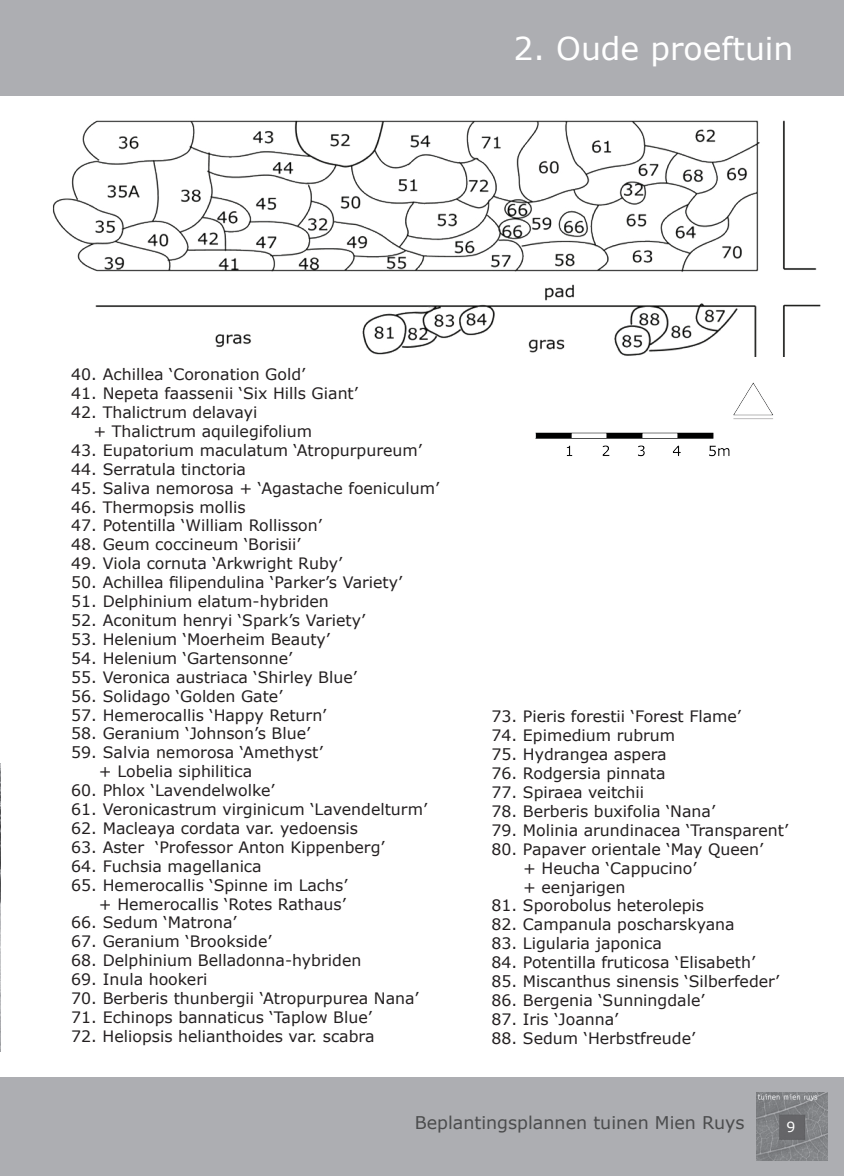
<style>
.page{position:relative;width:844px;height:1176px;background:#fff}
.page>*{position:absolute;margin:0;border:0;box-sizing:border-box;transform-origin:0 0}
.t1{font:31.5px "Verdana";color:#fff}
.t2{font:17.5px "Verdana";color:#4b4c4d}
.t3{font:15.75px/18.9px "Verdana";color:#231f20}
.t4{font:14px "Verdana";color:#fff}
</style>
<div class="page">
<div style="left:0;top:1077px;width:843px;height:99px;background:#adaeb2"></div>
<div style="left:0;top:0;width:843px;height:96px;background:#adaeb2"></div>
<img style="left:756px;top:1093px;width:71px;height:68px">
<img style="left:52px;top:120px;width:769px;height:237px">
<img style="left:535px;top:432px;width:195px;height:25px">
<img style="left:0;top:764px;width:1px;height:287px">
<img style="left:733px;top:382px;width:40px;height:38px">
<h1 class="t1" style="left:513px;top:28px;width:281px">2. Oude proeftuin</h1>
<p class="t3" style="left:71px;top:364px;width:236px">40. Achillea ‘Coronation Gold’</p>
<p class="t3" style="left:71px;top:383px;width:288px">41. Nepeta faassenii ‘Six Hills Giant’</p>
<p class="t3" style="left:93px;top:402px;width:220px;text-indent:-22px">42. Thalictrum delavayi<br>+ Thalictrum aquilegifolium</p>
<p class="t3" style="left:71px;top:440px;width:352px">43. Eupatorium maculatum ‘Atropurpureum’</p>
<p class="t3" style="left:71px;top:459px;width:176px">44. Serratula tinctoria</p>
<p class="t3" style="left:71px;top:478px;width:369px">45. Saliva nemorosa + ‘Agastache foeniculum’</p>
<p class="t3" style="left:71px;top:497px;width:176px">46. Thermopsis mollis</p>
<p class="t3" style="left:71px;top:516px;width:252px">47. Potentilla ‘William Rollisson’</p>
<p class="t3" style="left:71px;top:535px;width:231px">48. Geum coccineum ‘Borisii’</p>
<p class="t3" style="left:71px;top:553px;width:272px">49. Viola cornuta ‘Arkwright Ruby’</p>
<p class="t3" style="left:71px;top:572px;width:332px">50. Achillea filipendulina ‘Parker’s Variety’</p>
<p class="t3" style="left:71px;top:591px;width:259px">51. Delphinium elatum-hybriden</p>
<p class="t3" style="left:71px;top:610px;width:295px">52. Aconitum henryi ‘Spark’s Variety’</p>
<p class="t3" style="left:71px;top:629px;width:260px">53. Helenium ‘Moerheim Beauty’</p>
<p class="t3" style="left:71px;top:648px;width:223px">54. Helenium ‘Gartensonne’</p>
<p class="t3" style="left:71px;top:667px;width:287px">55. Veronica austriaca ‘Shirley Blue’</p>
<p class="t3" style="left:71px;top:686px;width:213px">56. Solidago ‘Golden Gate’</p>
<p class="t3" style="left:71px;top:705px;width:257px">57. Hemerocallis ‘Happy Return’</p>
<p class="t3" style="left:71px;top:724px;width:240px">58. Geranium ‘Johnson’s Blue’</p>
<p class="t3" style="left:99px;top:742px;width:225px;text-indent:-28px">59. Salvia nemorosa ‘Amethyst’ + Lobelia siphilitica</p>
<p class="t3" style="left:71px;top:780px;width:205px">60. Phlox ‘Lavendelwolke’</p>
<p class="t3" style="left:71px;top:799px;width:357px">61. Veronicastrum virginicum ‘Lavendelturm’</p>
<p class="t3" style="left:71px;top:818px;width:288px">62. Macleaya cordata var. yedoensis</p>
<p class="t3" style="left:71px;top:837px;width:315px">63. Aster ‘Professor Anton Kippenberg’</p>
<p class="t3" style="left:71px;top:856px;width:192px">64. Fuchsia magellanica</p>
<p class="t3" style="left:71px;top:875px;width:278px;text-align:right">65. Hemerocallis ‘Spinne im Lachs’ + Hemerocallis ‘Rotes Rathaus’</p>
<p class="t3" style="left:71px;top:913px;width:167px">66. Sedum ‘Matrona’</p>
<p class="t3" style="left:71px;top:931px;width:202px">67. Geranium ‘Brookside’</p>
<p class="t3" style="left:71px;top:950px;width:291px">68. Delphinium Belladonna-hybriden</p>
<p class="t3" style="left:71px;top:969px;width:138px">69. Inula hookeri</p>
<p class="t3" style="left:71px;top:988px;width:349px">70. Berberis thunbergii ‘Atropurpurea Nana’</p>
<p class="t3" style="left:71px;top:1007px;width:302px">71. Echinops bannaticus ‘Taplow Blue’</p>
<p class="t3" style="left:71px;top:1026px;width:305px">72. Heliopsis helianthoides var. scabra</p>
<p class="t3" style="left:491px;top:706px;width:251px">73. Pieris forestii ‘Forest Flame’</p>
<p class="t3" style="left:491px;top:725px;width:185px">74. Epimedium rubrum</p>
<p class="t3" style="left:491px;top:744px;width:177px">75. Hydrangea aspera</p>
<p class="t3" style="left:491px;top:763px;width:175px">76. Rodgersia pinnata</p>
<p class="t3" style="left:491px;top:782px;width:154px">77. Spiraea veitchii</p>
<p class="t3" style="left:491px;top:801px;width:225px">78. Berberis buxifolia ‘Nana’</p>
<p class="t3" style="left:491px;top:820px;width:298px">79. Molinia arundinacea ‘Transparent’</p>
<p class="t3" style="left:523px;top:839px;width:242px;text-indent:-31px">80. Papaver orientale ‘May Queen’ + Heucha ‘Cappucino’<br>+ eenjarigen</p>
<p class="t3" style="left:491px;top:895px;width:214px">81. Sporobolus heterolepis</p>
<p class="t3" style="left:491px;top:914px;width:244px">82. Campanula poscharskyana</p>
<p class="t3" style="left:491px;top:933px;width:172px">83. Ligularia japonica</p>
<p class="t3" style="left:491px;top:952px;width:265px">84. Potentilla fruticosa ‘Elisabeth’</p>
<p class="t3" style="left:491px;top:971px;width:289px">85. Miscanthus sinensis ‘Silberfeder’</p>
<p class="t3" style="left:491px;top:990px;width:214px">86. Bergenia ‘Sunningdale’</p>
<p class="t3" style="left:491px;top:1009px;width:128px">87. Iris ‘Joanna’</p>
<p class="t3" style="left:491px;top:1028px;width:205px">88. Sedum ‘Herbstfreude’</p>
<p class="t2" style="left:414px;top:1111px;width:331px">Beplantingsplannen tuinen Mien Ruys</p>
<p class="t4" style="left:786px;top:1118px;width:10px">9</p>
</div>
